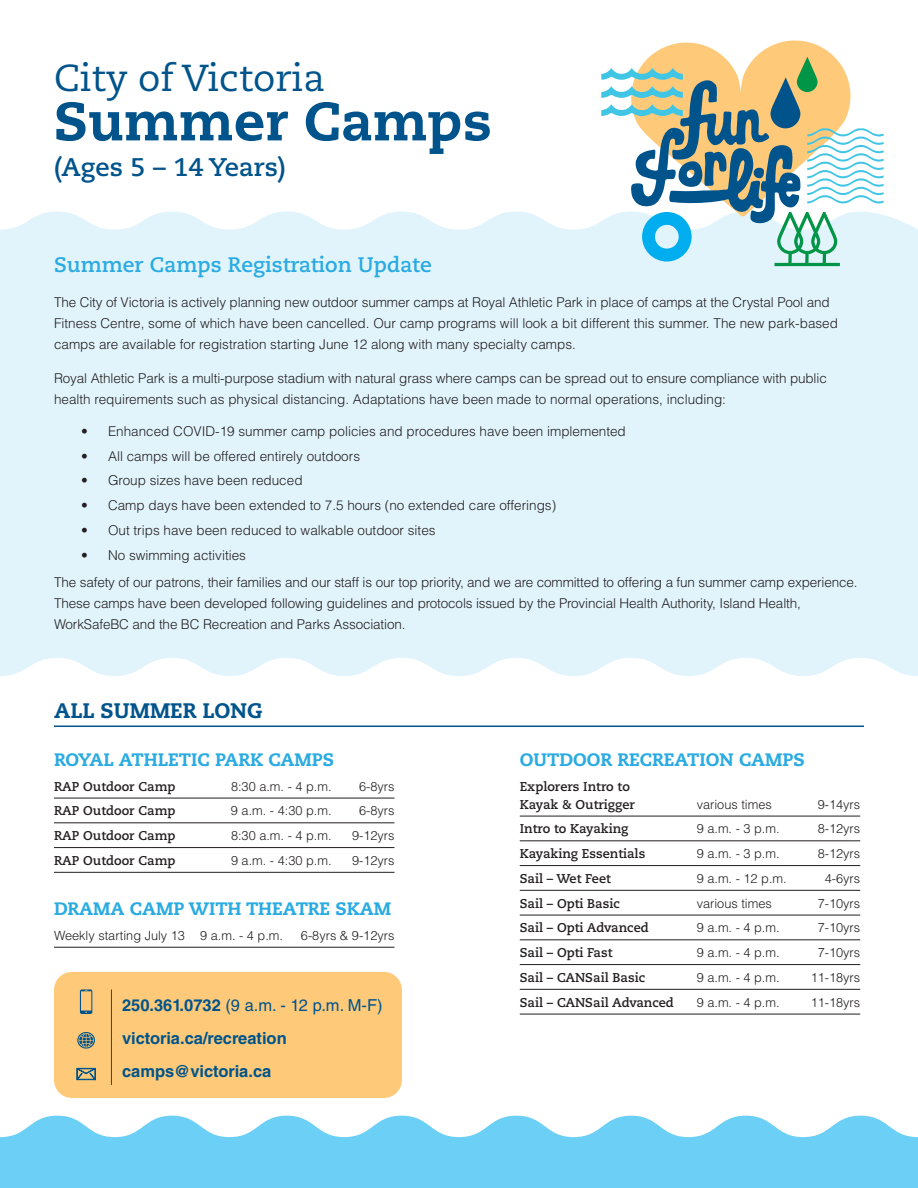
<style>
.page{position:relative;width:918px;height:1188px;background:#fff}
.page>*{position:absolute;margin:0;border:0;box-sizing:border-box;transform-origin:0 0}
.Headline{font:800 54px "Caecilia LT Std";color:#00548b}
.Headline-2{font:37.5px "Caecilia LT Std";color:#00548b}
.Headline-3{font:700 25.5px "Caecilia LT Std";color:#00548b}
.Subhead{font:700 21px "Caecilia LT Std";color:#2aabe1}
.Subhead-2{font:800 21px "Caecilia LT Std";color:#00548b}
.Dates{font:800 18px "Caecilia LT Std";color:#2aabe1}
.t1{font:700 16.5px "Helvetica LT Std";color:#00548b}
.t2{font:16.5px "Helvetica LT Std";color:#00548b}
.t3{font:300 13.5px/21px "Helvetica LT Std";letter-spacing:-.005em;color:#231f20}
.tabs_-_4_column{font:300 12.75px "Helvetica LT Std";color:#231f20}
.tabs_-_4_column-2{font:700 12.75px/18px "Caecilia LT Std";color:#231f20}
.s1{font-weight:700}
</style>
<div class="page">
<div style="left:0;top:1026px;width:918px;height:162px;background:#6ccff6"></div>
<svg style="left:0;top:725px;width:918px;height:412px"></svg>
<div style="left:0;top:212px;width:918px;height:464px;background:#e1f4fc"></div>
<svg style="left:601px;top:40px;width:283px;height:226px"></svg>
<hr style="left:520px;top:816px;width:340px;height:1px;background:#231f20">
<hr style="left:520px;top:840px;width:340px;height:1px;background:#231f20">
<hr style="left:520px;top:865px;width:340px;height:1px;background:#231f20">
<hr style="left:520px;top:890px;width:340px;height:1px;background:#231f20">
<hr style="left:520px;top:915px;width:340px;height:1px;background:#231f20">
<hr style="left:520px;top:939px;width:340px;height:1px;background:#231f20">
<hr style="left:520px;top:964px;width:340px;height:1px;background:#231f20">
<hr style="left:520px;top:989px;width:340px;height:1px;background:#231f20">
<hr style="left:520px;top:1014px;width:340px;height:1px;background:#231f20">
<hr style="left:54px;top:798px;width:340px;height:1px;background:#231f20">
<hr style="left:54px;top:822px;width:340px;height:1px;background:#231f20">
<hr style="left:54px;top:847px;width:340px;height:1px;background:#231f20">
<hr style="left:54px;top:872px;width:340px;height:1px;background:#231f20">
<hr style="left:54px;top:726px;width:810px;height:1px;background:#00548b">
<hr style="left:54px;top:947px;width:340px;height:1px;background:#231f20">
<div style="left:54px;top:972px;width:348px;height:126px;background:#feca79;border-radius:18px"></div>
<svg style="left:80px;top:989px;width:12px;height:25px"></svg>
<svg style="left:77px;top:1032px;width:18px;height:17px"></svg>
<hr style="left:111px;top:989px;width:1px;height:96px;background:#00548b">
<svg style="left:76px;top:1068px;width:20px;height:13px"></svg>
<p class="Headline-2" style="left:54px;top:56px;width:272px">City of Victoria</p>
<p class="Headline" style="left:54px;top:88px;width:439px">Summer Camps</p>
<p class="Headline-3" style="left:54px;top:152px;width:233px">(Ages 5 – 14 Years)</p>
<p class="Subhead" style="left:54px;top:253px;width:379px">Summer Camps Registration Update</p>
<p class="t3" style="left:54px;top:291px;width:786px">The City of Victoria is actively planning new outdoor summer camps at Royal Athletic Park in place of camps at the Crystal Pool and<br>Fitness Centre, some of which have been cancelled. Our camp programs will look a bit different this summer. The new park-based camps are available for registration starting June 12 along with many specialty camps.</p>
<p class="t3" style="left:54px;top:368px;width:774px">Royal Athletic Park is a multi-purpose stadium with natural grass where camps can be spread out to ensure compliance with public health requirements such as physical distancing. Adaptations have been made to normal operations, including:</p>
<p class="t3" style="left:81px;top:420px;width:546px">• Enhanced COVID-19 summer camp policies and procedures have been implemented</p>
<p class="t3" style="left:81px;top:445px;width:281px">• All camps will be offered entirely outdoors</p>
<p class="t3" style="left:81px;top:470px;width:223px">• Group sizes have been reduced</p>
<p class="t3" style="left:81px;top:495px;width:477px">• Camp days have been extended to 7.5 hours (no extended care offerings)</p>
<p class="t3" style="left:81px;top:519px;width:356px">• Out trips have been reduced to walkable outdoor sites</p>
<p class="t3" style="left:81px;top:544px;width:167px">• No swimming activities</p>
<p class="t3" style="left:54px;top:572px;width:805px">The safety of our patrons, their families and our staff is our top priority, and we are committed to offering a fun summer camp experience.<br>These camps have been developed following guidelines and protocols issued by the Provincial Health Authority, Island Health,<br>WorkSafeBC and the BC Recreation and Parks Association.</p>
<p class="Subhead-2" style="left:54px;top:698px;width:210px">ALL SUMMER LONG</p>
<p class="Dates" style="left:54px;top:748px;width:282px">ROYAL ATHLETIC PARK CAMPS</p>
<p class="tabs_-_4_column-2" style="left:54px;top:777px;width:123px">RAP Outdoor Camp</p>
<p class="tabs_-_4_column" style="left:231px;top:778px;width:102px">8:30 a.m. - 4 p.m.</p>
<p class="tabs_-_4_column" style="left:359px;top:778px;width:37px">6-8yrs</p>
<p class="tabs_-_4_column-2" style="left:54px;top:802px;width:123px">RAP Outdoor Camp</p>
<p class="tabs_-_4_column" style="left:231px;top:803px;width:102px">9 a.m. - 4:30 p.m.</p>
<p class="tabs_-_4_column" style="left:359px;top:803px;width:37px">6-8yrs</p>
<p class="tabs_-_4_column-2" style="left:54px;top:827px;width:123px">RAP Outdoor Camp</p>
<p class="tabs_-_4_column" style="left:231px;top:828px;width:102px">8:30 a.m. - 4 p.m.</p>
<p class="tabs_-_4_column" style="left:352px;top:828px;width:44px">9-12yrs</p>
<p class="tabs_-_4_column-2" style="left:54px;top:852px;width:123px">RAP Outdoor Camp</p>
<p class="tabs_-_4_column" style="left:231px;top:852px;width:102px">9 a.m. - 4:30 p.m.</p>
<p class="tabs_-_4_column" style="left:352px;top:852px;width:44px">9-12yrs</p>
<p class="Dates" style="left:54px;top:898px;width:339px">DRAMA CAMP WITH THEATRE SKAM</p>
<p class="tabs_-_4_column" style="left:54px;top:927px;width:231px">Weekly starting July 13 9 a.m. - 4 p.m.</p>
<p class="tabs_-_4_column" style="left:301px;top:927px;width:95px">6-8yrs &amp; 9-12yrs</p>
<p class="t2" style="left:122px;top:996px;width:262px"><span class="s1">250.361.0732</span> (9 a.m. - 12 p.m. M-F)</p>
<p class="t1" style="left:122px;top:1028px;width:166px">victoria.ca/recreation</p>
<p class="t1" style="left:122px;top:1061px;width:151px">camps@victoria.ca</p>
<p class="Dates" style="left:520px;top:748px;width:287px">OUTDOOR RECREATION CAMPS</p>
<p class="tabs_-_4_column-2" style="left:520px;top:777px;width:117px">Explorers Intro to<br>Kayak &amp; Outrigger</p>
<p class="tabs_-_4_column" style="left:697px;top:796px;width:77px">various times</p>
<p class="tabs_-_4_column" style="left:818px;top:796px;width:44px">9-14yrs</p>
<p class="tabs_-_4_column-2" style="left:520px;top:820px;width:110px">Intro to Kayaking</p>
<p class="tabs_-_4_column" style="left:697px;top:821px;width:84px">9 a.m. - 3 p.m.</p>
<p class="tabs_-_4_column" style="left:818px;top:821px;width:44px">8-12yrs</p>
<p class="tabs_-_4_column-2" style="left:520px;top:845px;width:127px">Kayaking Essentials</p>
<p class="tabs_-_4_column" style="left:697px;top:846px;width:84px">9 a.m. - 3 p.m.</p>
<p class="tabs_-_4_column" style="left:818px;top:846px;width:44px">8-12yrs</p>
<p class="tabs_-_4_column-2" style="left:520px;top:870px;width:93px">Sail – Wet Feet</p>
<p class="tabs_-_4_column" style="left:697px;top:870px;width:91px">9 a.m. - 12 p.m.</p>
<p class="tabs_-_4_column" style="left:825px;top:870px;width:37px">4-6yrs</p>
<p class="tabs_-_4_column-2" style="left:520px;top:894px;width:102px">Sail – Opti Basic</p>
<p class="tabs_-_4_column" style="left:697px;top:895px;width:77px">various times</p>
<p class="tabs_-_4_column" style="left:818px;top:895px;width:44px">7-10yrs</p>
<p class="tabs_-_4_column-2" style="left:520px;top:919px;width:131px">Sail – Opti Advanced</p>
<p class="tabs_-_4_column" style="left:697px;top:920px;width:84px">9 a.m. - 4 p.m.</p>
<p class="tabs_-_4_column" style="left:818px;top:920px;width:44px">7-10yrs</p>
<p class="tabs_-_4_column-2" style="left:520px;top:944px;width:94px">Sail – Opti Fast</p>
<p class="tabs_-_4_column" style="left:697px;top:945px;width:84px">9 a.m. - 4 p.m.</p>
<p class="tabs_-_4_column" style="left:818px;top:945px;width:44px">7-10yrs</p>
<p class="tabs_-_4_column-2" style="left:520px;top:969px;width:127px">Sail – CANSail Basic</p>
<p class="tabs_-_4_column" style="left:697px;top:969px;width:84px">9 a.m. - 4 p.m.</p>
<p class="tabs_-_4_column" style="left:811px;top:969px;width:51px">11-18yrs</p>
<p class="tabs_-_4_column-2" style="left:520px;top:993px;width:156px">Sail – CANSail Advanced</p>
<p class="tabs_-_4_column" style="left:697px;top:994px;width:84px">9 a.m. - 4 p.m.</p>
<p class="tabs_-_4_column" style="left:811px;top:994px;width:51px">11-18yrs</p>
</div>
